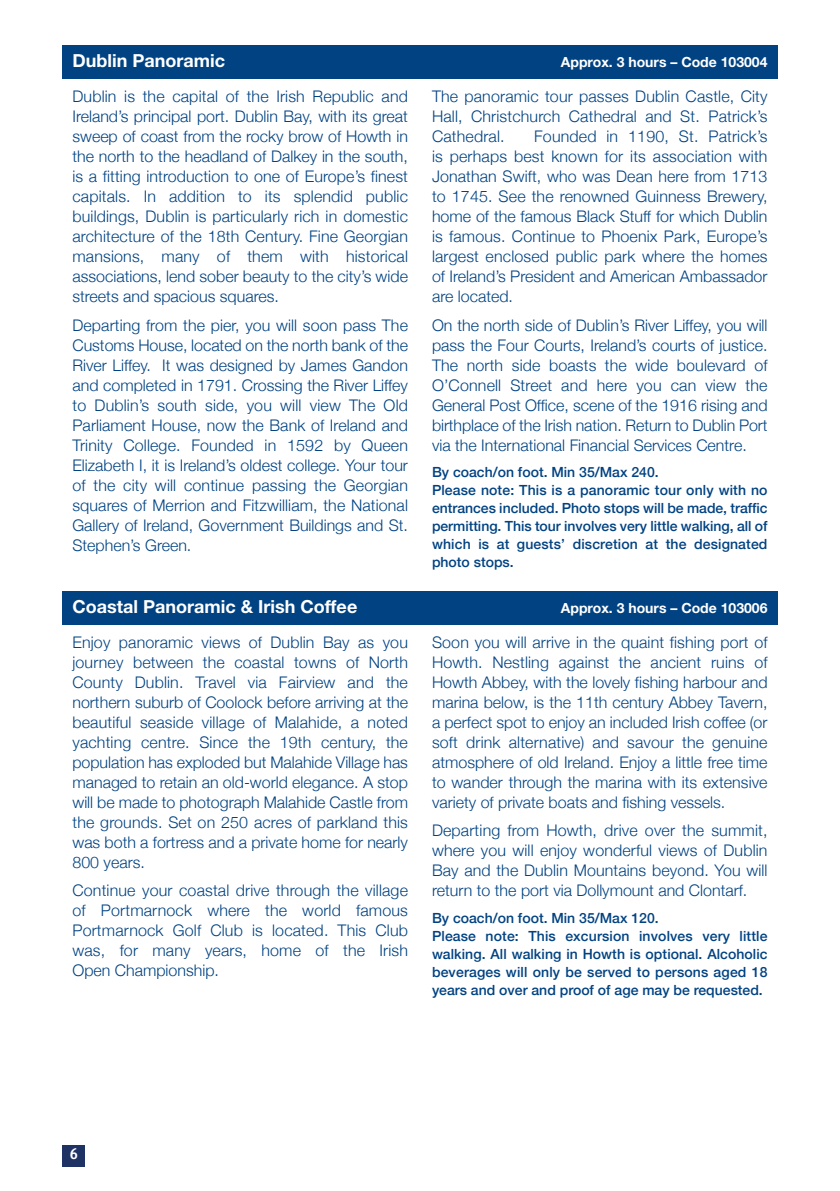
<style>
.page{position:relative;width:840px;height:1191px;background:#fff}
.page>*{position:absolute;margin:0;border:0;box-sizing:border-box;transform-origin:0 0}
.t1{font:700 18px "Helvetica Neue";color:#fff}
.t2{font:300 16px/20px "Helvetica Neue";color:#014282;text-align:justify}
.t3{font:700 16px "Meta Cond";color:#fff}
.t4{font:500 14px/18px "Helvetica Neue";letter-spacing:.005em;color:#014282}
.t5{font:700 14px "Helvetica Neue";color:#fff}
</style>
<div class="page">
<div style="left:62px;top:1145px;width:23px;height:21px;background:#1e3264"></div>
<div style="left:62px;top:591px;width:715px;height:33px;background:#014282"></div>
<div style="left:62px;top:45px;width:715px;height:33px;background:#014282"></div>
<p class="t1" style="left:72px;top:49px;width:154px">Dublin Panoramic</p>
<p class="t5" style="left:560px;top:53px;width:208px">Approx. 3 hours – Code 103004</p>
<p class="t2" style="left:72px;top:86px;width:337px">Dublin is the capital of the Irish Republic and Ireland’s principal port. Dublin Bay, with its great sweep of coast from the rocky brow of Howth in the north to the headland of Dalkey in the south, is a fitting introduction to one of Europe’s finest capitals. In addition to its splendid public buildings, Dublin is particularly rich in domestic architecture of the 18th Century. Fine Georgian mansions, many of them with historical associations, lend sober beauty to the city’s wide streets and spacious squares.</p>
<p class="t2" style="left:72px;top:314px;width:337px">Departing from the pier, you will soon pass The Customs House, located on the north bank of the River Liffey. It was designed by James Gandon and completed in 1791. Crossing the River Liffey to Dublin’s south side, you will view The Old Parliament House, now the Bank of Ireland and Trinity College. Founded in 1592 by Queen Elizabeth I, it is Ireland’s oldest college. Your tour of the city will continue passing the Georgian squares of Merrion and Fitzwilliam, the National Gallery of Ireland, Government Buildings and St.<br>Stephen’s Green.</p>
<p class="t2" style="left:432px;top:86px;width:337px">The panoramic tour passes Dublin Castle, City Hall, Christchurch Cathedral and St. Patrick’s Cathedral.</p>
<p class="t2" style="left:432px;top:126px;width:337px;text-indent:102px">Founded in 1190, St. Patrick’s is perhaps best known for its association with Jonathan Swift, who was Dean here from 1713 to 1745. See the renowned Guinness Brewery, home of the famous Black Stuff for which Dublin is famous. Continue to Phoenix Park, Europe’s largest enclosed public park where the homes of Ireland’s President and American Ambassador are located.</p>
<p class="t2" style="left:432px;top:314px;width:337px">On the north side of Dublin’s River Liffey, you will pass the Four Courts, Ireland’s courts of justice.<br>The north side boasts the wide boulevard of O’Connell Street and here you can view the General Post Office, scene of the 1916 rising and birthplace of the Irish nation. Return to Dublin Port via the International Financial Services Centre.</p>
<p class="t4" style="left:432px;top:463px;width:337px">By coach/on foot. Min 35/Max 240.<br>Please note: This is a panoramic tour only with no entrances included. Photo stops will be made, traffic permitting. This tour involves very little walking, all of which is at guests’ discretion at the designated photo stops.</p>
<p class="t1" style="left:72px;top:595px;width:286px">Coastal Panoramic &amp; Irish Coffee</p>
<p class="t5" style="left:560px;top:599px;width:208px">Approx. 3 hours – Code 103006</p>
<p class="t2" style="left:72px;top:631px;width:337px">Enjoy panoramic views of Dublin Bay as you journey between the coastal towns of North County Dublin. Travel via Fairview and the northern suburb of Coolock before arriving at the beautiful seaside village of Malahide, a noted yachting centre. Since the 19th century, the population has exploded but Malahide Village has managed to retain an old-world elegance. A stop will be made to photograph Malahide Castle from the grounds. Set on 250 acres of parkland this was both a fortress and a private home for nearly 800 years.</p>
<p class="t2" style="left:72px;top:880px;width:337px">Continue your coastal drive through the village of Portmarnock where the world famous Portmarnock Golf Club is located. This Club was, for many years, home of the Irish Open Championship.</p>
<p class="t2" style="left:432px;top:631px;width:337px">Soon you will arrive in the quaint fishing port of Howth. Nestling against the ancient ruins of Howth Abbey, with the lovely fishing harbour and marina below, is the 11th century Abbey Tavern, a perfect spot to enjoy an included Irish coffee (or soft drink alternative) and savour the genuine atmosphere of old Ireland. Enjoy a little free time to wander through the marina with its extensive variety of private boats and fishing vessels.</p>
<p class="t2" style="left:432px;top:820px;width:337px">Departing from Howth, drive over the summit, where you will enjoy wonderful views of Dublin Bay and the Dublin Mountains beyond. You will return to the port via Dollymount and Clontarf.</p>
<p class="t4" style="left:432px;top:908px;width:337px">By coach/on foot. Min 35/Max 120.<br>Please note: This excursion involves very little walking. All walking in Howth is optional. Alcoholic beverages will only be served to persons aged 18 years and over and proof of age may be requested.</p>
<p class="t3" style="left:70px;top:1147px;width:10px">6</p>
</div>
